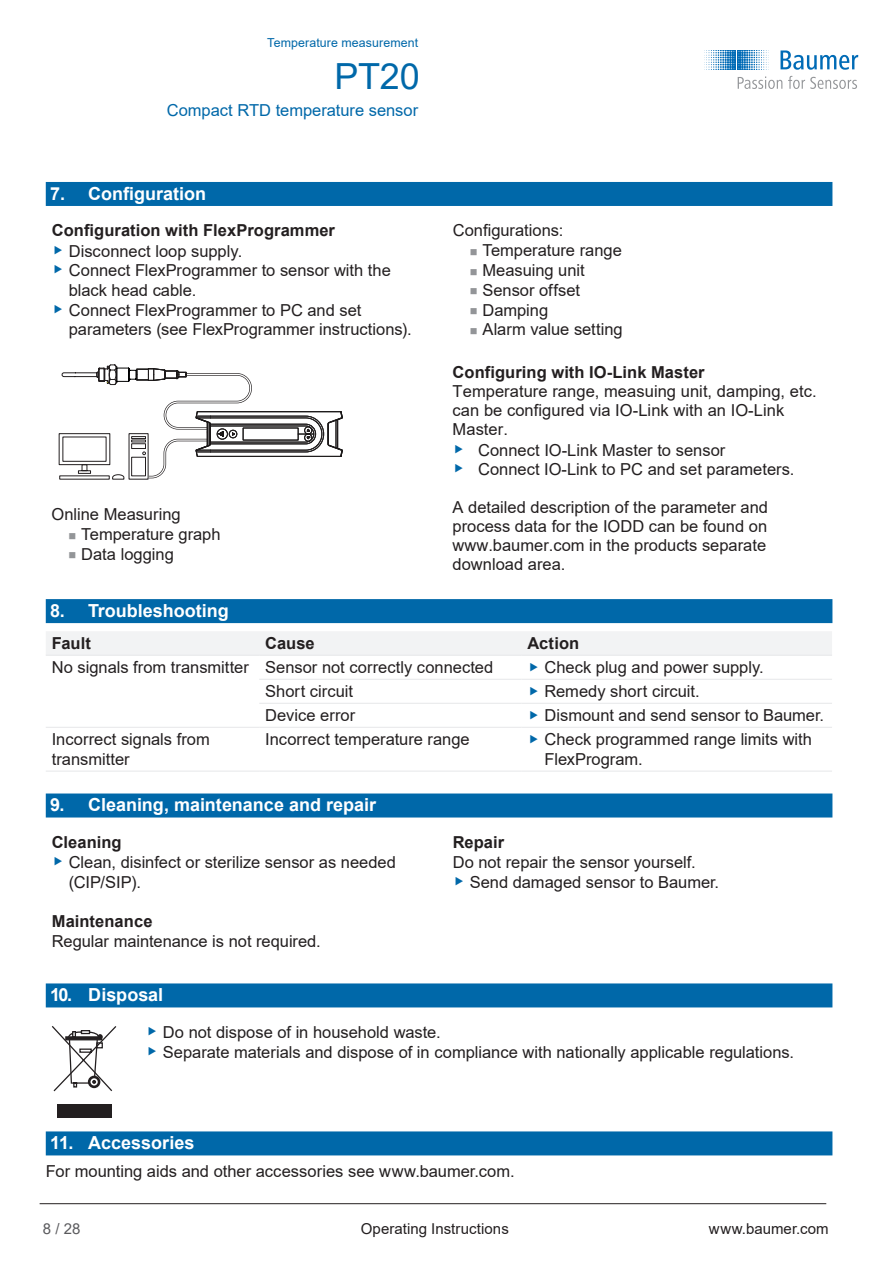
<style>
.page{position:relative;width:893px;height:1263px;background:#fff}
.page>*{position:absolute;margin:0;border:0;box-sizing:border-box;transform-origin:0 0}
.t1{font:36px "Arial";color:#0068a9}
.t2{font:700 18px "Arial";color:#fff}
.t3{font:16.5px/19.8px "Arial";color:#231f20}
.t4{font:700 16.5px/20.5px "Arial";letter-spacing:.005em;color:#231f20}
.t5{font:16.5px "Arial";color:#0068a9}
.t6{font:15px "Arial";letter-spacing:.005em;color:#231f20}
.t7{font:15px "Arial";color:#5a5a5d}
.t8{font:12.3px "Arial";letter-spacing:.01em;color:#0068a9}
.s1{font-style:inherit}
.s2{font-weight:400}
</style>
<div class="page">
<hr style="left:40px;top:1203px;width:786px;height:1px;background:#231f20">
<svg style="left:780px;top:50px;width:78px;height:20px"></svg>
<svg style="left:704px;top:50px;width:65px;height:20px"></svg>
<svg style="left:738px;top:76px;width:44px;height:13px"></svg>
<svg style="left:788px;top:76px;width:69px;height:13px"></svg>
<div style="left:46px;top:182px;width:786px;height:24px;background:#0068a9"></div>
<div style="left:46px;top:599px;width:786px;height:24px;background:#0068a9"></div>
<div style="left:46px;top:793px;width:786px;height:24px;background:#0068a9"></div>
<div style="left:46px;top:983px;width:786px;height:24px;background:#0068a9"></div>
<div style="left:46px;top:1131px;width:786px;height:24px;background:#0068a9"></div>
<svg style="left:58px;top:364px;width:285px;height:116px"></svg>
<div style="left:46px;top:632px;width:786px;height:23px;background:#f2f3f4"></div>
<hr style="left:46px;top:655px;width:213px;height:1px;background:#e6e7e9">
<hr style="left:259px;top:655px;width:262px;height:1px;background:#e6e7e9">
<hr style="left:521px;top:655px;width:311px;height:1px;background:#e6e7e9">
<hr style="left:259px;top:679px;width:262px;height:1px;background:#e6e7e9">
<hr style="left:521px;top:679px;width:311px;height:1px;background:#e6e7e9">
<hr style="left:259px;top:703px;width:262px;height:1px;background:#e6e7e9">
<hr style="left:521px;top:703px;width:311px;height:1px;background:#e6e7e9">
<hr style="left:46px;top:727px;width:213px;height:1px;background:#e6e7e9">
<hr style="left:259px;top:727px;width:262px;height:1px;background:#e6e7e9">
<hr style="left:46px;top:771px;width:213px;height:1px;background:#e6e7e9">
<hr style="left:259px;top:771px;width:262px;height:1px;background:#e6e7e9">
<hr style="left:521px;top:771px;width:311px;height:1px;background:#e6e7e9">
<hr style="left:521px;top:727px;width:311px;height:1px;background:#e6e7e9">
<div style="left:57px;top:1104px;width:54px;height:13px;background:#231f20"></div>
<svg style="left:52px;top:1026px;width:64px;height:66px"></svg>
<p class="t8" style="left:267px;top:34px;width:153px">Temperature measurement</p>
<h1 class="t1" style="left:334px;top:52px;width:87px">PT20</h1>
<p class="t5" style="left:167px;top:99px;width:253px">Compact RTD temperature sensor</p>
<p class="t2" style="left:50px;top:181px;width:158px">7. Con<span class="s1">fi</span>guration</p>
<p class="t4" style="left:69px;top:220px;width:268px;text-indent:-17px">Confi<span class="s1">g</span>uration with FlexProgrammer<br><span class="s2">Disconnect loop supply.</span></p>
<p class="t3" style="left:69px;top:260px;width:344px">Connect FlexProgrammer to sensor with the black head cable.<br>Connect FlexProgrammer to PC and set parameters (see FlexProgrammer instructions).</p>
<p class="t3" style="left:81px;top:504px;width:141px;text-indent:-30px">Online Measuring<br>Temperature graph<br>Data logging</p>
<p class="t3" style="left:482px;top:221px;width:142px;text-indent:-30px">Con<span class="s1">fi</span>gurations:<br>Temperature range<br>Measuing unit<br>Sensor offset<br>Damping<br>Alarm value setting</p>
<p class="t4" style="left:453px;top:362px;width:254px">Configuring with IO-Link Master</p>
<p class="t3" style="left:453px;top:381px;width:366px;line-height:19px">Temperature range, measuing unit, damping, etc. can be configured via IO-Link with an IO-Link<br>Master.</p>
<p class="t3" style="left:478px;top:440px;width:318px;line-height:19px">Connect IO-Link Master to sensor<br>Connect IO-Link to PC and set parameters.</p>
<p class="t3" style="left:453px;top:497px;width:317px;line-height:19px;text-align:justify">A detailed description of the parameter and process data for the IODD can be found on www.baumer.com in the products separate download area.</p>
<p class="t2" style="left:50px;top:598px;width:180px">8. Troubleshooting</p>
<p class="t4" style="left:52px;top:633px;width:41px">Fault</p>
<p class="t4" style="left:265px;top:633px;width:51px">Cause</p>
<p class="t4" style="left:527px;top:633px;width:53px">Action</p>
<p class="t3" style="left:52px;top:657px;width:443px">No signals from transmitter Sensor not correctly connected</p>
<p class="t3" style="left:544px;top:657px;width:221px">Check plug and power supply.</p>
<p class="t3" style="left:265px;top:681px;width:89px">Short circuit</p>
<p class="t3" style="left:544px;top:681px;width:157px">Remedy short circuit.</p>
<p class="t3" style="left:265px;top:705px;width:92px">Device error</p>
<p class="t3" style="left:52px;top:729px;width:160px">Incorrect signals from transmitter</p>
<p class="t3" style="left:265px;top:729px;width:206px">Incorrect temperature range</p>
<p class="t3" style="left:544px;top:703px;width:281px;line-height:24px">Dismount and send sensor to Baumer.<br>Check programmed range limits with</p>
<p class="t3" style="left:544px;top:749px;width:100px">FlexProgram.</p>
<p class="t2" style="left:50px;top:792px;width:328px">9. Cleaning, maintenance and repair</p>
<p class="t4" style="left:52px;top:832px;width:71px">Cleaning</p>
<p class="t3" style="left:69px;top:852px;width:329px">Clean, disinfect or sterilize sensor as needed (CIP/SIP).</p>
<p class="t4" style="left:52px;top:911px;width:102px">Maintenance</p>
<p class="t3" style="left:52px;top:931px;width:271px">Regular maintenance is not required.</p>
<p class="t2" style="left:50px;top:982px;width:115px">10. Disposal</p>
<p class="t4" style="left:453px;top:832px;width:53px">Repair</p>
<p class="t3" style="left:470px;top:852px;width:251px;text-indent:-17px">Do not repair the sensor yourself.<br>Send damaged sensor to Baumer.</p>
<p class="t3" style="left:163px;top:1022px;width:633px">Do not dispose of in household waste.<br>Separate materials and dispose of in compliance with nationally applicable regulations.</p>
<p class="t2" style="left:50px;top:1130px;width:146px">11. Accessories</p>
<p class="t3" style="left:46px;top:1161px;width:470px">For mounting aids and other accessories see www.baumer.com.</p>
<p class="t6" style="left:361px;top:1218px;width:150px">Operating Instructions</p>
<p class="t7" style="left:43px;top:1218px;width:39px">8 / 28</p>
<p class="t6" style="left:709px;top:1218px;width:121px">www.baumer.com</p>
</div>
